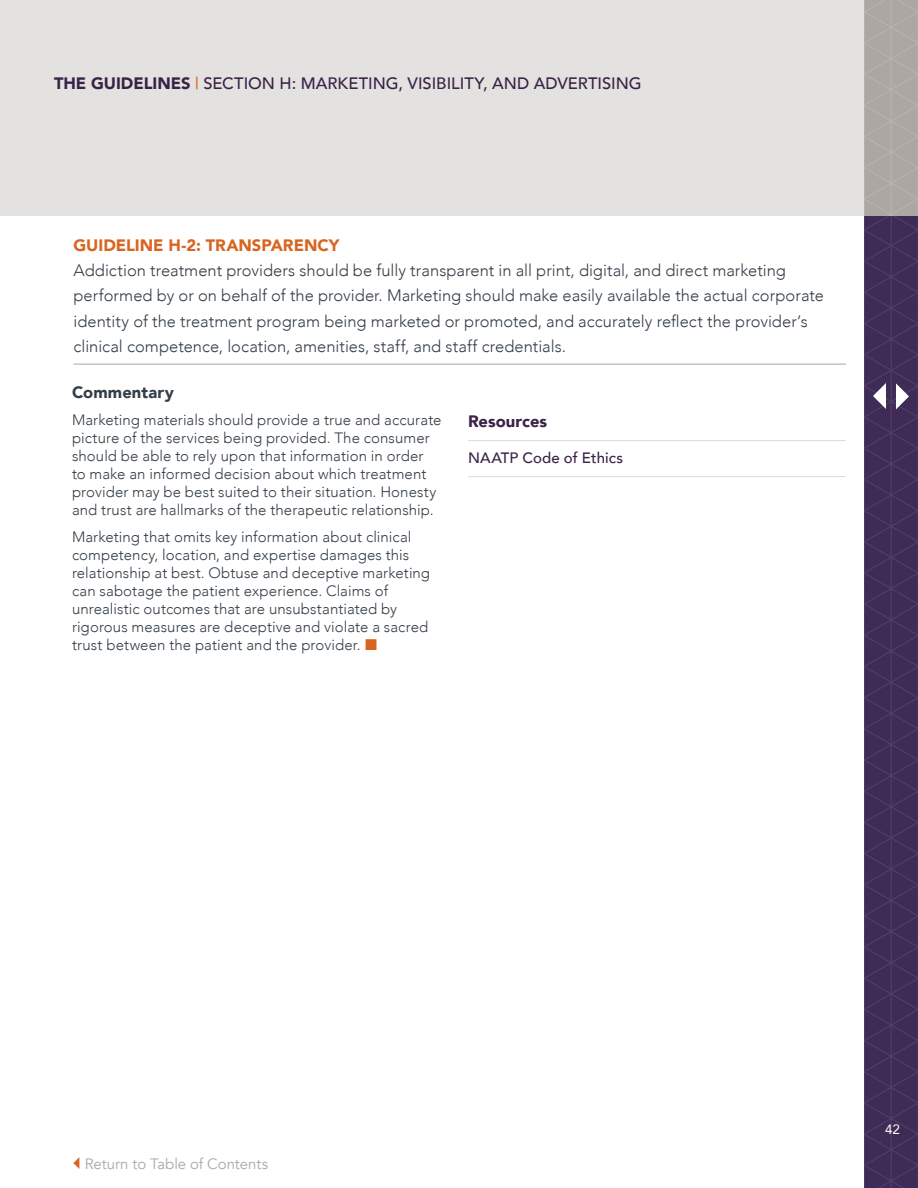
<style>
.page{position:relative;width:918px;height:1188px;background:#fff}
.page>*{position:absolute;margin:0;border:0;box-sizing:border-box;transform-origin:0 0}
.t1{font:300 16.5px/25.5px "Avenir";color:#333e48}
.t2{font:500 16.5px "Avenir";color:#382246}
.t3{font:900 16.5px "Avenir";color:#d8651f}
.t4{font:900 16.5px "Avenir";letter-spacing:.01em;color:#333e48}
.t5{font:900 16.5px "Avenir";color:#382246}
.t6{font:300 15px/18px "Avenir";letter-spacing:.005em;color:#333e48}
.t7{font:15px "Avenir";letter-spacing:-.005em;color:#ada7a3}
.t8{font:500 15px "Avenir";letter-spacing:.005em;color:#382246}
.t9{font:13.5px "Avenir";color:#fff}
.s1{font-weight:900}
.s2{color:#d8651f}
</style>
<div class="page">
<svg style="left:864px;top:0;width:54px;height:1188px;background:#546"></svg>
<div style="left:0;top:0;width:864px;height:216px;background:#e4e2e0"></div>
<hr style="left:74px;top:364px;width:772px;height:1px;background:#ada7a3">
<hr style="left:468px;top:440px;width:378px;height:1px;background:#dcd9d7">
<hr style="left:468px;top:476px;width:378px;height:1px;background:#dcd9d7">
<p class="t2" style="left:54px;top:68px;width:589px"><span class="s1">THE GUIDELINES</span> <span class="s2">|</span> SECTION H: MARKETING, VISIBILITY, AND ADVERTISING</p>
<p class="t3" style="left:74px;top:231px;width:268px">GUIDELINE H-2: TRANSPARENCY</p>
<p class="t1" style="left:74px;top:258px;width:752px">Addiction treatment providers should be fully transparent in all print, digital, and direct marketing performed by or on behalf of the provider. Marketing should make easily available the actual corporate identity of the treatment program being marketed or promoted, and accurately reflect the provider’s clinical competence, location, amenities, staff, and staff credentials.</p>
<p class="t4" style="left:72px;top:378px;width:103px">Commentary</p>
<p class="t6" style="left:72px;top:411px;width:371px">Marketing materials should provide a true and accurate picture of the services being provided. The consumer should be able to rely upon that information in order<br>to make an informed decision about which treatment provider may be best suited to their situation. Honesty and trust are hallmarks of the therapeutic relationship.</p>
<p class="t6" style="left:72px;top:528px;width:360px">Marketing that omits key information about clinical competency, location, and expertise damages this relationship at best. Obtuse and deceptive marketing can sabotage the patient experience. Claims of unrealistic outcomes that are unsubstantiated by rigorous measures are deceptive and violate a sacred trust between the patient and the provider.</p>
<p class="t5" style="left:468px;top:407px;width:81px">Resources</p>
<p class="t8" style="left:468px;top:445px;width:157px">NAATP Code of Ethics</p>
<p class="t7" style="left:85px;top:1154px;width:185px">Return to Table of Contents</p>
<p class="t9" style="left:885px;top:1118px;width:16px">42</p>
</div>
